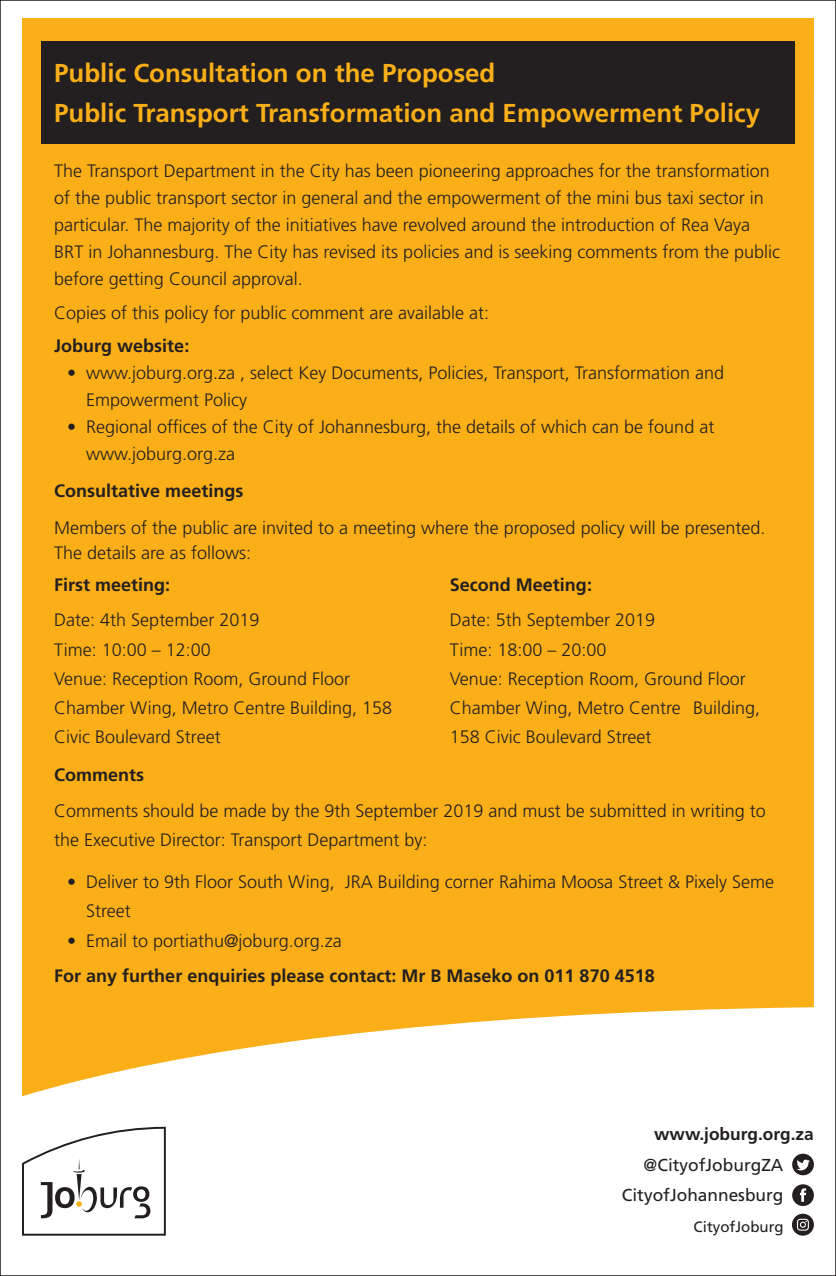
<style>
.page{position:relative;width:836px;height:1276px;background:#fff}
.page>*{position:absolute;margin:0;border:0;box-sizing:border-box;transform-origin:0 0}
.Body_Text{font:700 25.88px "Frutiger LT Std";color:#faaf18}
.Body_Text-2{font:300 18px/29.2px "Frutiger LT Std";color:#231f20}
.Body_Text-3{font:700 18px "Frutiger LT Std";color:#231f20}
.t1{font:17.32px "Frutiger LT Std";color:#231f20}
.t2{font:700 17.32px "Frutiger LT Std";color:#231f20}
.t3{font:15.08px "Frutiger LT Std";color:#231f20}
</style>
<div class="page">
<div style="left:22px;top:18px;width:791px;height:1078px;background:#faaf18"></div>
<svg style="left:22px;top:1126px;width:144px;height:109px"></svg>
<div style="left:41px;top:42px;width:753px;height:102px;background:#231f20"></div>
<svg style="left:792px;top:1213px;width:21px;height:22px"></svg>
<svg style="left:796px;top:1218px;width:12px;height:12px"></svg>
<svg style="left:792px;top:1184px;width:21px;height:22px"></svg>
<svg style="left:792px;top:1153px;width:21px;height:22px"></svg>
<p class="Body_Text" style="left:54px;top:58px;width:442px">Public Consultation on the Proposed</p>
<p class="Body_Text" style="left:54px;top:98px;width:707px">Public Transport Transformation and Empowerment Policy</p>
<p class="Body_Text-2" style="left:54px;top:158px;width:727px;line-height:27px">The Transport Department in the City has been pioneering approaches for the transformation of the public transport sector in general and the empowerment of the mini bus taxi sector in particular. The majority of the initiatives have revolved around the introduction of Rea Vaya BRT in Johannesburg. The City has revised its policies and is seeking comments from the public before getting Council approval.</p>
<p class="Body_Text-2" style="left:54px;top:298px;width:436px">Copies of this policy for public comment are available at:</p>
<p class="Body_Text-3" style="left:54px;top:335px;width:137px">Joburg website:</p>
<p class="Body_Text-2" style="left:86px;top:360px;width:639px;line-height:27px;text-indent:-19px">• www.joburg.org.za , select Key Documents, Policies, Transport, Transformation and<br>Empowerment Policy</p>
<p class="Body_Text-2" style="left:86px;top:414px;width:629px;line-height:27px;text-indent:-19px">• Regional offices of the City of Johannesburg, the details of which can be found at www.joburg.org.za</p>
<p class="Body_Text-3" style="left:54px;top:480px;width:191px">Consultative meetings</p>
<p class="Body_Text-2" style="left:54px;top:516px;width:712px;line-height:24.8px">Members of the public are invited to a meeting where the proposed policy will be presented.<br>The details are as follows:</p>
<p class="Body_Text-3" style="left:54px;top:574px;width:118px">First meeting:</p>
<p class="Body_Text-2" style="left:54px;top:606px;width:207px">Date: 4th September 2019</p>
<p class="Body_Text-2" style="left:54px;top:635px;width:158px">Time: 10:00 – 12:00</p>
<p class="Body_Text-2" style="left:54px;top:664px;width:339px">Venue: Reception Room, Ground Floor<br>Chamber Wing, Metro Centre Building, 158<br>Civic Boulevard Street</p>
<p class="Body_Text-3" style="left:450px;top:574px;width:144px">Second Meeting:</p>
<p class="Body_Text-2" style="left:450px;top:606px;width:207px">Date: 5th September 2019</p>
<p class="Body_Text-2" style="left:450px;top:635px;width:158px">Time: 18:00 – 20:00</p>
<p class="Body_Text-2" style="left:450px;top:664px;width:312px">Venue: Reception Room, Ground Floor<br>Chamber Wing, Metro Centre Building,<br>158 Civic Boulevard Street</p>
<p class="Body_Text-3" style="left:54px;top:764px;width:91px">Comments</p>
<p class="Body_Text-2" style="left:54px;top:796px;width:713px">Comments should be made by the 9th September 2019 and must be submitted in writing to the Executive Director: Transport Department by:</p>
<p class="Body_Text-2" style="left:86px;top:867px;width:689px;text-indent:-19px">• Deliver to 9th Floor South Wing, JRA Building corner Rahima Moosa Street &amp; Pixely Seme<br>Street</p>
<p class="Body_Text-2" style="left:67px;top:926px;width:276px">• Email to portiathu@joburg.org.za</p>
<p class="Body_Text-3" style="left:54px;top:965px;width:602px">For any further enquiries please contact: Mr B Maseko on 011 870 4518</p>
<p class="t2" style="left:654px;top:1123px;width:161px">www.joburg.org.za</p>
<p class="t1" style="left:643px;top:1154px;width:141px">@CityofJoburgZA</p>
<p class="t1" style="left:622px;top:1185px;width:163px">CityofJohannesburg</p>
<p class="t3" style="left:693px;top:1217px;width:92px">CityofJoburg</p>
</div>
